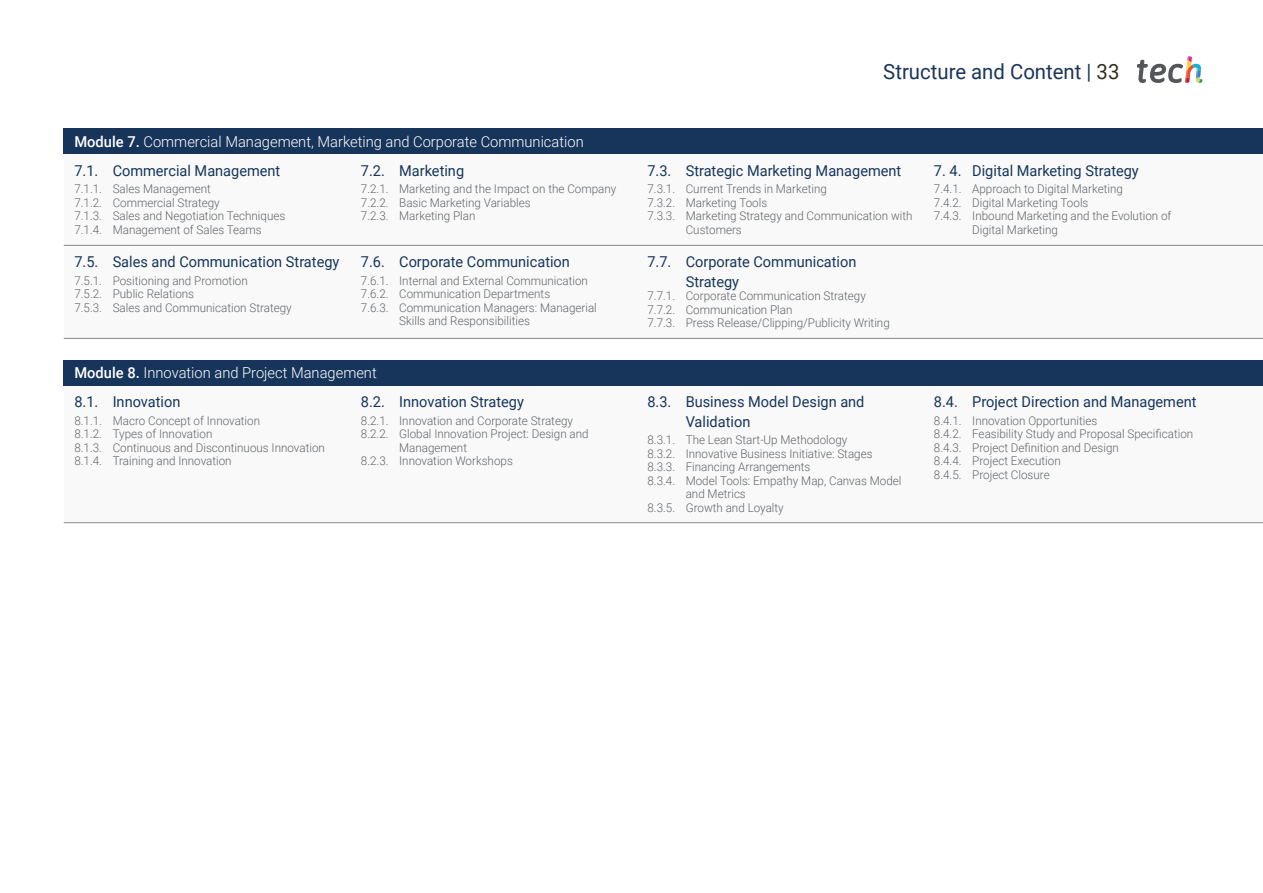
<style>
.page{position:relative;width:1263px;height:893px;background:#fff}
.page>*{position:absolute;margin:0;border:0;box-sizing:border-box;transform-origin:0 0}
.t1{font:21px "Roboto";color:#1a355c}
.t2{font:15px/19.5px "Roboto";color:#17355b}
.t3{font:300 15px "Roboto";color:#fff}
.t4{font:300 12px/13.5px "Roboto";color:#61646a}
.s1{font-weight:500}
.s2{color:#312e20}
</style>
<div class="page">
<svg style="left:1137px;top:56px;width:65px;height:27px"></svg>
<div style="left:64px;top:154px;width:1199px;height:185px;background:#f8f9f8"></div>
<div style="left:64px;top:128px;width:1199px;height:26px;background:#17355b"></div>
<hr style="left:64px;top:245px;width:1199px;height:1px;background:#878a8e">
<hr style="left:64px;top:338px;width:1199px;height:1px;background:#878a8e">
<div style="left:64px;top:385px;width:1199px;height:138px;background:#f8f9f8"></div>
<div style="left:64px;top:360px;width:1199px;height:25px;background:#17355b"></div>
<hr style="left:64px;top:522px;width:1199px;height:1px;background:#878a8e">
<p class="t3" style="left:74px;top:131px;width:511px"><span class="s1">Module 7.</span> Commercial Management, Marketing and Corporate Communication</p>
<p class="t2" style="left:74px;top:160px;width:207px">7.1. Commercial Management</p>
<p class="t4" style="left:74px;top:182px;width:212px">7.1.1. Sales Management<br>7.1.2. Commercial Strategy<br>7.1.3. Sales and Negotiation Techniques<br>7.1.4. Management of Sales Teams</p>
<p class="t2" style="left:74px;top:252px;width:266px">7.5. Sales and Communication Strategy</p>
<p class="t4" style="left:74px;top:274px;width:219px">7.5.1. Positioning and Promotion<br>7.5.2. Public Relations<br>7.5.3. Sales and Communication Strategy</p>
<p class="t2" style="left:361px;top:160px;width:105px">7.2. Marketing</p>
<p class="t4" style="left:361px;top:182px;width:257px">7.2.1. Marketing and the Impact on the Company<br>7.2.2. Basic Marketing Variables<br>7.2.3. Marketing Plan</p>
<p class="t2" style="left:361px;top:252px;width:211px">7.6. Corporate Communication</p>
<p class="t4" style="left:361px;top:274px;width:229px">7.6.1. Internal and External Communication</p>
<p class="t4" style="left:361px;top:287px;width:191px">7.6.2. Communication Departments</p>
<p class="t4" style="left:361px;top:301px;width:237px">7.6.3. Communication Managers: Managerial</p>
<p class="t4" style="left:399px;top:314px;width:132px">Skills and Responsibilities</p>
<p class="t3" style="left:74px;top:362px;width:304px"><span class="s1">Module 8.</span> Innovation and Project Management</p>
<p class="t2" style="left:74px;top:392px;width:107px">8.1. Innovation</p>
<p class="t4" style="left:74px;top:413px;width:252px">8.1.1. Macro Concept of Innovation<br>8.1.2. Types of Innovation<br>8.1.3. Continuous and Discontinuous Innovation 8.1.4. Training and Innovation</p>
<p class="t2" style="left:361px;top:392px;width:165px">8.2. Innovation Strategy</p>
<p class="t4" style="left:361px;top:413px;width:214px">8.2.1. Innovation and Corporate Strategy</p>
<p class="t4" style="left:361px;top:427px;width:229px">8.2.2. Global Innovation Project: Design and</p>
<p class="t4" style="left:399px;top:440px;width:69px">Management</p>
<p class="t4" style="left:361px;top:454px;width:153px">8.2.3. Innovation Workshops</p>
<h1 class="t1" style="left:883px;top:57px;width:238px">Structure and Content | <span class="s2">33</span></h1>
<p class="t2" style="left:647px;top:160px;width:255px">7.3. Strategic Marketing Management</p>
<p class="t4" style="left:647px;top:182px;width:181px">7.3.1. Current Trends in Marketing</p>
<p class="t4" style="left:647px;top:195px;width:121px">7.3.2. Marketing Tools</p>
<p class="t4" style="left:647px;top:209px;width:267px">7.3.3. Marketing Strategy and Communication with</p>
<p class="t4" style="left:686px;top:222px;width:58px">Customers</p>
<p class="t2" style="left:686px;top:252px;width:172px;text-indent:-38px">7.7. Corporate Communication<br>Strategy</p>
<p class="t4" style="left:647px;top:289px;width:244px">7.7.1. Corporate Communication Strategy<br>7.7.2. Communication Plan<br>7.7.3. Press Release/Clipping/Publicity Writing</p>
<p class="t2" style="left:934px;top:160px;width:206px">7. 4. Digital Marketing Strategy</p>
<p class="t4" style="left:934px;top:182px;width:190px">7.4.1. Approach to Digital Marketing</p>
<p class="t4" style="left:934px;top:195px;width:156px">7.4.2. Digital Marketing Tools</p>
<p class="t4" style="left:934px;top:209px;width:239px">7.4.3. Inbound Marketing and the Evolution of</p>
<p class="t4" style="left:972px;top:222px;width:87px">Digital Marketing</p>
<p class="t2" style="left:686px;top:392px;width:180px;text-indent:-38px">8.3. Business Model Design and<br>Validation</p>
<p class="t4" style="left:647px;top:433px;width:201px">8.3.1. The Lean Start-Up Methodology</p>
<p class="t4" style="left:647px;top:446px;width:227px">8.3.2. Innovative Business Initiative: Stages</p>
<p class="t4" style="left:647px;top:460px;width:165px">8.3.3. Financing Arrangements</p>
<p class="t4" style="left:647px;top:473px;width:256px">8.3.4. Model Tools: Empathy Map, Canvas Model</p>
<p class="t4" style="left:686px;top:487px;width:62px">and Metrics</p>
<p class="t4" style="left:647px;top:500px;width:138px">8.3.5. Growth and Loyalty</p>
<p class="t2" style="left:934px;top:392px;width:264px">8.4. Project Direction and Management</p>
<p class="t4" style="left:934px;top:413px;width:261px">8.4.1. Innovation Opportunities<br>8.4.2. Feasibility Study and Proposal Specification 8.4.3. Project Definition and Design<br>8.4.4. Project Execution<br>8.4.5. Project Closure</p>
</div>
